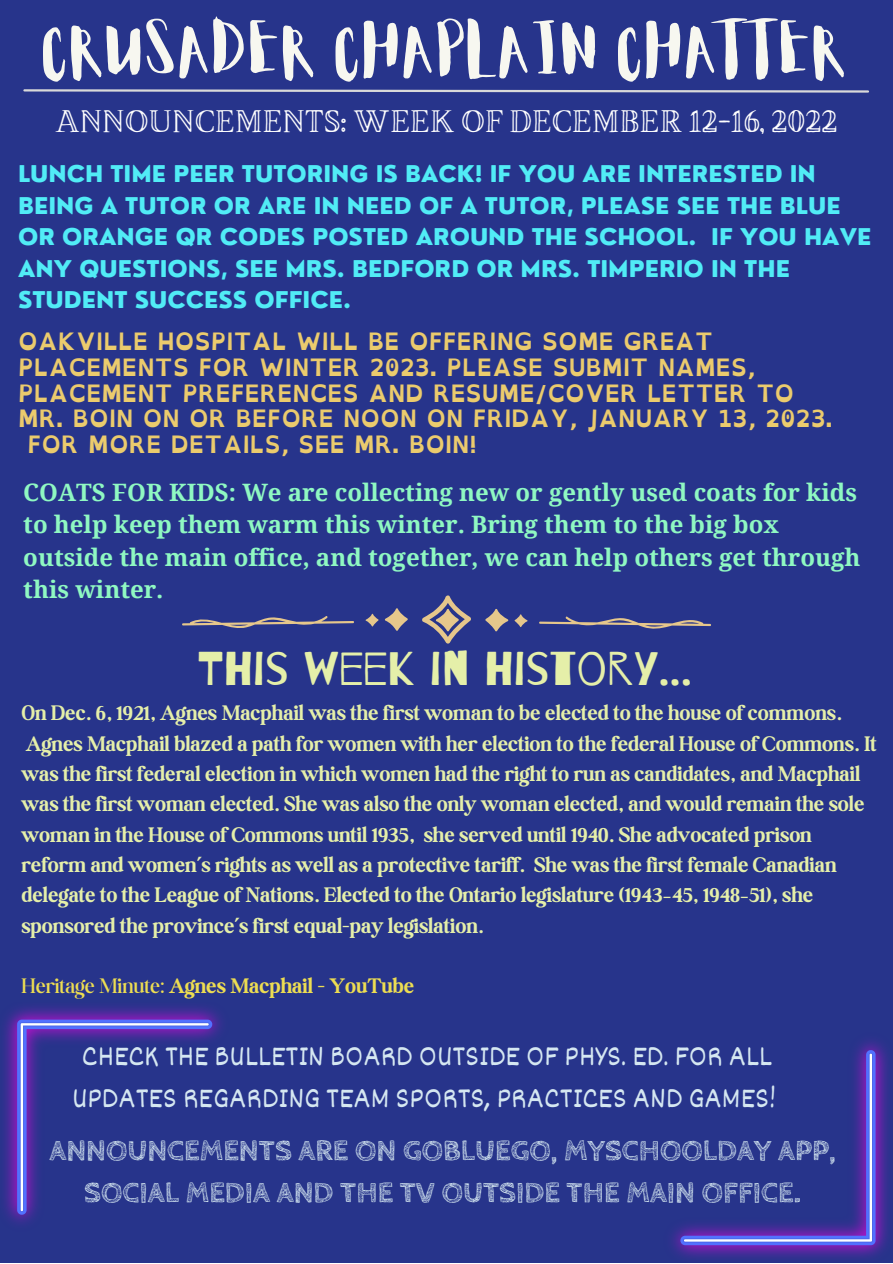
<style>
.page{position:relative;width:893px;height:1264px;background:#fff}
.page>*{position:absolute;margin:0;border:0;box-sizing:border-box;transform-origin:0 0}
.t1{font:58.5px "Aloja Extended";color:#f7f7f0}
.t2{font:47.25px "Barrio";color:#e5efa9}
.t3{font:31.5px "Brixton TC Outline";color:#fefefe}
.t4{font:30px/41.5px "Dekko";color:#d5e7f1;text-align:center}
.t5{font:700 30px/41.5px "Cabin Sketch";color:#d5e7f1;text-align:center}
.t6{font:700 24px "Open Dyslexic";color:#ebcb6d}
.t7{font:700 24px/32.5px "Droid Serif";color:#8ff8c2}
.t8{font:700 22.5px/30.3px "Boston Angel";color:#e5efa9}
.t9{font:800 22.5px/31.5px "Nourd";color:#51ecf6}
.t10{font:700 22.5px "Boston Angel";color:#eddd52}
.s1{font-weight:300}
</style>
<div class="page">
<div style="left:0;top:0;width:892px;height:1262px;background:#27348b"></div>
<svg style="left:23px;top:89px;width:846px;height:4px"></svg>
<img style="left:4px;top:1007px;width:217px;height:216px">
<svg style="left:17px;top:1019px;width:195px;height:195px"></svg>
<img style="left:672px;top:1041px;width:216px;height:217px">
<svg style="left:680px;top:1050px;width:195px;height:195px"></svg>
<svg style="left:422px;top:595px;width:49px;height:49px"></svg>
<svg style="left:385px;top:608px;width:23px;height:23px"></svg>
<svg style="left:365px;top:613px;width:13px;height:13px"></svg>
<svg style="left:182px;top:616px;width:172px;height:12px"></svg>
<svg style="left:485px;top:609px;width:23px;height:22px"></svg>
<svg style="left:514px;top:614px;width:13px;height:13px"></svg>
<svg style="left:539px;top:616px;width:172px;height:13px"></svg>
<h1 class="t1" style="left:43px;top:24px;width:807px">CRUSADER CHAPLAIN CHATTER</h1>
<h3 class="t3" style="left:55px;top:110px;width:784px">ANNOUNCEMENTS: WEEK OF DECEMBER 12-16, 2022</h3>
<p class="t9" style="left:18px;top:158px;width:854px">LUNCH TIME PEER TUTORING IS BACK! IF YOU ARE INTERESTED IN BEING A TUTOR OR ARE IN NEED OF A TUTOR, PLEASE SEE THE BLUE OR ORANGE QR CODES POSTED AROUND THE SCHOOL. IF YOU HAVE ANY QUESTIONS, SEE MRS. BEDFORD OR MRS. TIMPERIO IN THE STUDENT SUCCESS OFFICE.</p>
<p class="t6" style="left:18px;top:320px;width:696px">OAKVILLE HOSPITAL WILL BE OFFERING SOME GREAT</p>
<p class="t6" style="left:18px;top:346px;width:739px">PLACEMENTS FOR WINTER 2023. PLEASE SUBMIT NAMES,</p>
<p class="t6" style="left:18px;top:371px;width:777px">PLACEMENT PREFERENCES AND RESUME/COVER LETTER TO</p>
<p class="t6" style="left:18px;top:397px;width:816px">MR. BOIN ON OR BEFORE NOON ON FRIDAY, JANUARY 13, 2023.</p>
<p class="t6" style="left:27px;top:423px;width:451px">FOR MORE DETAILS, SEE MR. BOIN!</p>
<p class="t7" style="left:23px;top:476px;width:838px">COATS FOR KIDS: We are collecting new or gently used coats for kids to help keep them warm this winter. Bring them to the big box outside the main office, and together, we can help others get through this winter.</p>
<h2 class="t2" style="left:198px;top:643px;width:495px">THIS WEEK IN HISTORY...</h2>
<p class="t8" style="left:21px;top:697px;width:856px">On Dec. 6, 1921, Agnes Macphail was the first woman to be elected to the house of commons.<br>Agnes Macphail blazed a path for women with her election to the federal House of Commons. It was the first federal election in which women had the right to run as candidates, and Macphail was the first woman elected. She was also the only woman elected, and would remain the sole woman in the House of Commons until 1935, she served until 1940. She advocated prison reform and women’s rights as well as a protective tariff. She was the first female Canadian delegate to the League of Nations. Elected to the Ontario legislature (1943–45, 1948–51), she sponsored the province’s first equal-pay legislation.</p>
<p class="t10" style="left:21px;top:972px;width:394px"><span class="s1">Heritage Minute:</span> Agnes Macphail - YouTube</p>
<h3 class="t4" style="left:72px;top:1033px;width:705px">CHECK THE BULLETIN BOARD OUTSIDE OF PHYS. ED. FOR ALL<br>UPDATES REGARDING TEAM SPORTS, PRACTICES AND GAMES!</h3>
<h3 class="t5" style="left:49px;top:1130px;width:787px">ANNOUNCEMENTS ARE ON GOBLUEGO, MYSCHOOLDAY APP,<br>SOCIAL MEDIA AND THE TV OUTSIDE THE MAIN OFFICE.</h3>
</div>
